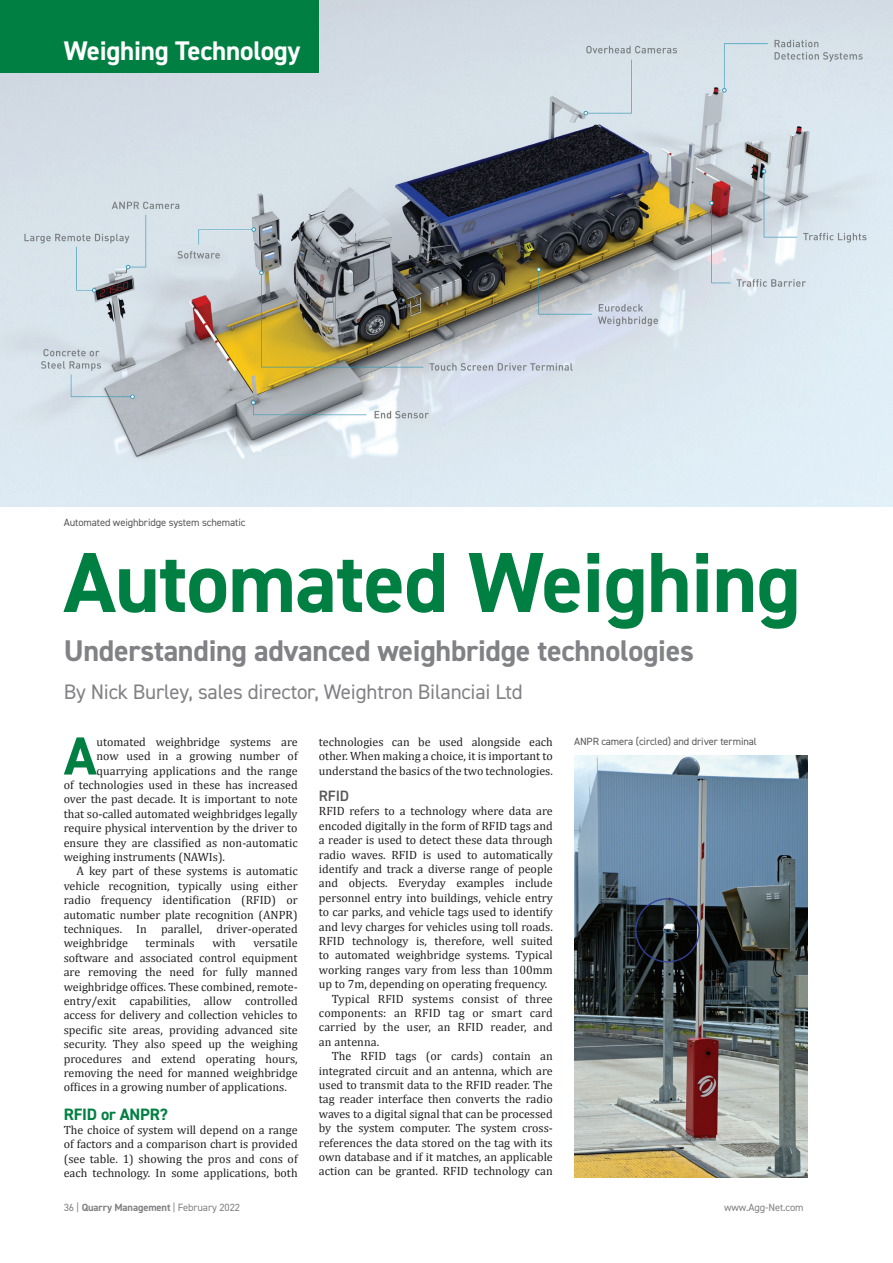
<style>
.page{position:relative;width:893px;height:1263px;background:#fff}
.page>*{position:absolute;margin:0;border:0;box-sizing:border-box;transform-origin:0 0}
.Article-Main_title{font:700 85.5px "DIN2014";letter-spacing:-.01em;color:#007f42}
.Body_text_1st_para{font:700 53.7px "DIN2014";color:#007f42}
.Article-Intro_text{font:700 30px "DIN2014";letter-spacing:-.01em;color:#808285}
.Header_left{font:700 27px "DIN2014";letter-spacing:-.01em;color:#fff}
.Article-Author{font:21px "DIN2014";letter-spacing:-.01em;color:#808285}
.Article-Sub-heading{font:700 16.5px "DIN2014";letter-spacing:-.01em;color:#007f42}
.Article-Sub-sub-head{font:600 15px "DIN2014";color:#57585a}
.Body_text_1st_para-2{font:12px/14.4px "Cambria";color:#231f20;text-align:justify}
.Body_text{font:12px/14.4px "Cambria";color:#231f20;text-align:justify}
.Captions{font:10.5px "DIN2014";letter-spacing:-.01em;color:#57585a}
.t1{font:10.5px "DIN2014";letter-spacing:-.01em;color:#808285}
.s1{font-weight:700}
</style>
<div class="page">
<img style="left:0;top:0;width:893px;height:506px">
<div style="left:0;top:0;width:319px;height:72px;background:#007f42"></div>
<img style="left:574px;top:756px;width:234px;height:422px">
<p class="Header_left" style="left:64px;top:32px;width:238px">Weighing Technology</p>
<p class="Captions" style="left:64px;top:515px;width:183px">Automated weighbridge system schematic</p>
<p class="Article-Main_title" style="left:64px;top:526px;width:738px">Automated Weighing</p>
<p class="Article-Intro_text" style="left:64px;top:630px;width:632px">Understanding advanced weighbridge technologies</p>
<p class="Article-Author" style="left:64px;top:678px;width:461px">By Nick Burley, sales director, Weightron Bilanciai Ltd</p>
<p class="Body_text_1st_para" style="left:64px;top:720px;width:34px">A</p>
<p class="Body_text_1st_para-2" style="left:97px;top:734px;width:203px">utomated weighbridge systems are</p>
<p class="Captions" style="left:574px;top:734px;width:184px">ANPR camera (circled) and driver terminal</p>
<p class="Body_text_1st_para-2" style="left:319px;top:734px;width:235px">technologies can be used alongside each other. When making a choice, it is important to understand the basics of the two technologies.</p>
<p class="Article-Sub-sub-head" style="left:319px;top:786px;width:32px">RFID</p>
<p class="Body_text_1st_para-2" style="left:319px;top:804px;width:235px">RFID refers to a technology where data are encoded digitally in the form of RFID tags and a reader is used to detect these data through radio waves. RFID is used to automatically identify and track a diverse range of people and objects. Everyday examples include personnel entry into buildings, vehicle entry to car parks, and vehicle tags used to identify and levy charges for vehicles using toll roads.<br>RFID technology is, therefore, well suited to automated weighbridge systems. Typical working ranges vary from less than 100mm up to 7m, depending on operating frequency.</p>
<p class="Body_text" style="left:319px;top:991px;width:235px;text-indent:13px">Typical RFID systems consist of three components: an RFID tag or smart card carried by the user, an RFID reader, and an antenna.</p>
<p class="Body_text" style="left:319px;top:1049px;width:235px;text-indent:13px">The RFID tags (or cards) contain an integrated circuit and an antenna, which are used to transmit data to the RFID reader. The tag reader interface then converts the radio waves to a digital signal that can be processed by the system computer. The system cross&shy;references the data stored on the tag with its own database and if it matches, an applicable action can be granted. RFID technology can</p>
<p class="Body_text_1st_para-2" style="left:97px;top:749px;width:203px">now used in a growing number of</p>
<p class="Body_text_1st_para-2" style="left:97px;top:763px;width:203px">quarrying applications and the range</p>
<p class="Body_text_1st_para-2" style="left:64px;top:777px;width:235px">of technologies used in these has increased</p>
<p class="Body_text_1st_para-2" style="left:64px;top:792px;width:235px">over the past decade. It is important to note</p>
<p class="Body_text_1st_para-2" style="left:64px;top:806px;width:235px">that so-called automated weighbridges legally</p>
<p class="Body_text_1st_para-2" style="left:64px;top:821px;width:235px">require physical intervention by the driver to</p>
<p class="Body_text_1st_para-2" style="left:64px;top:835px;width:235px">ensure they are classified as non-automatic</p>
<p class="Body_text_1st_para-2" style="left:64px;top:849px;width:163px">weighing instruments (NAWIs).</p>
<p class="Body_text" style="left:64px;top:864px;width:235px;text-indent:13px">A key part of these systems is automatic vehicle recognition, typically using either radio frequency identification (RFID) or automatic number plate recognition (ANPR) techniques. In parallel, driver-operated weighbridge</p>
<p class="Body_text" style="left:64px;top:936px;width:235px;text-indent:190px">versatile software and associated control equipment are removing the need for fully manned weighbridge offices. These combined, remote&shy;entry/exit capabilities, allow controlled access for delivery and collection vehicles to specific site areas, providing advanced site security. They also speed up the weighing procedures and extend operating hours, removing the need for manned weighbridge offices in a growing number of applications.</p>
<p class="Article-Sub-heading" style="left:64px;top:1103px;width:106px">RFID or ANPR?</p>
<p class="Body_text_1st_para-2" style="left:64px;top:1123px;width:235px">The choice of system will depend on a range of factors and a comparison chart is provided (see table. 1) showing the pros and cons of each technology. In some applications, both</p>
<p class="Body_text" style="left:146px;top:936px;width:51px">terminals</p>
<p class="Body_text" style="left:212px;top:936px;width:25px">with</p>
<p class="t1" style="left:64px;top:1200px;width:178px">36 | <span class="s1">Quarry Management</span> | February 2022</p>
<p class="t1" style="left:724px;top:1200px;width:81px">www.Agg-Net.com</p>
</div>
